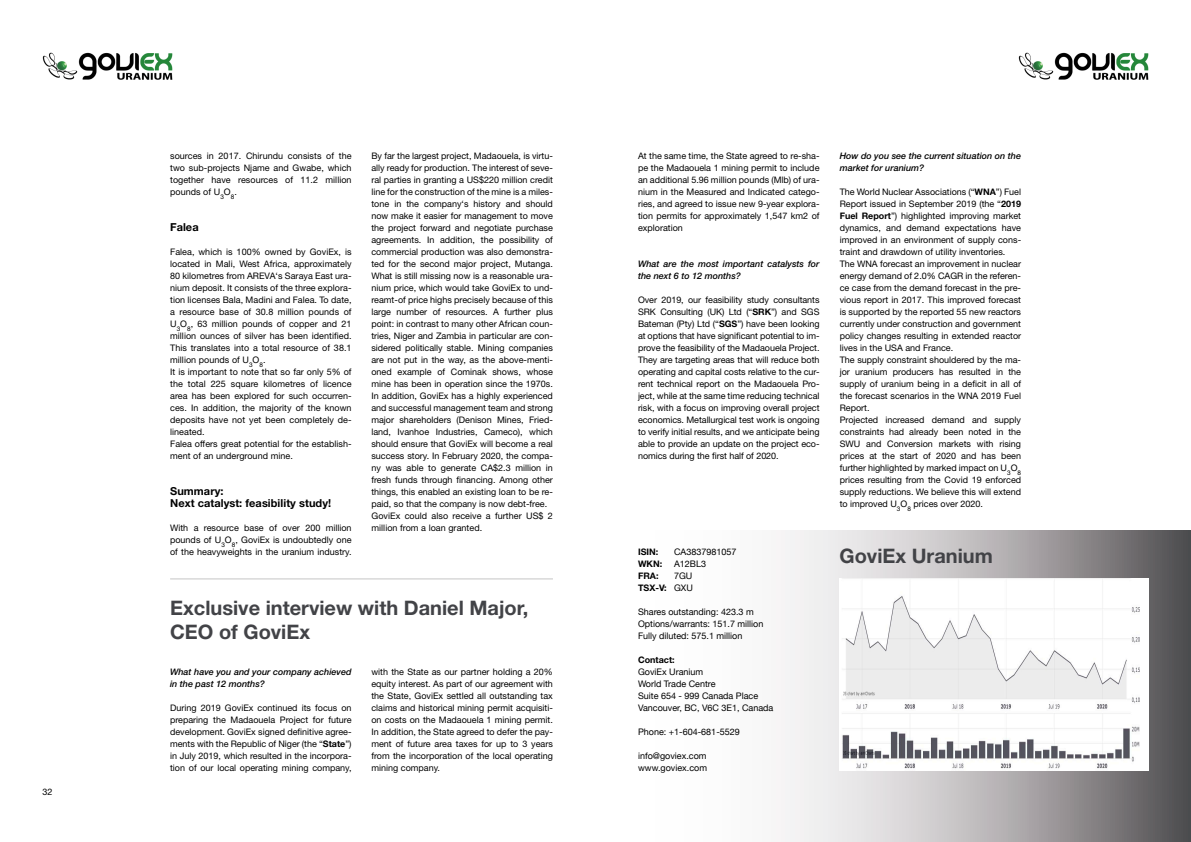
<style>
.page{position:relative;width:1191px;height:842px;background:#fff}
.page>*{position:absolute;margin:0;border:0;box-sizing:border-box;transform-origin:0 0}
.t1{font:700 20px/24px "Helvetica Neue";color:#424347}
.t2{font:700 11px/12px "Helvetica Neue";letter-spacing:.005em;color:#000}
.t3{font:9px/12px "Helvetica Neue";color:#000;text-align:justify}
.t4{font:9px/12px "Helvetica Neue";color:#000}
.t5{font:italic 500 9px/12px "Helvetica Neue";color:#000}
.t6{font:700 9px "Helvetica Neue";color:#000}
.s1{font-weight:700}
</style>
<div class="page">
<svg style="left:781px;top:531px;width:410px;height:311px"></svg>
<img style="left:1018px;top:52px;width:130px;height:28px">
<img style="left:43px;top:52px;width:129px;height:28px">
<img style="left:839px;top:579px;width:309px;height:192px">
<hr style="left:170px;top:579px;width:383px;height:1px;background:#c5c5c5">
<p class="t3" style="left:43px;top:785px;width:12px">32</p>
<p class="t3" style="left:170px;top:149px;width:183px">sources in 2017. Chirundu consists of the two sub-projects Njame and Gwabe, which together have resources of 11.2 million pounds of U<sub>3</sub>O<sub>8</sub>.</p>
<p class="t2" style="left:170px;top:221px;width:30px">Falea</p>
<p class="t3" style="left:170px;top:245px;width:183px;text-align:left">Falea, which is 100% owned by GoviEx, is located in Mali, West Africa, approximately 80 kilometres from AREVA‘s Saraya East ura&shy;nium deposit. It consists of the three explora&shy;tion licenses Bala, Madini and Falea. To date, a resource base of 30.8 million pounds of U<sub>3</sub>O<sub>8</sub>, 63 million pounds of copper and 21 million ounces of silver has been identified.<br>This translates into a total resource of 38.1 million pounds of U<sub>3</sub>O<sub>8</sub>.<br>It is important to note that so far only 5% of the total 225 square kilometres of licence area has been explored for such occurren&shy;ces. In addition, the majority of the known deposits have not yet been completely de&shy;lineated.<br>Falea offers great potential for the establish&shy;ment of an underground mine.</p>
<p class="t2" style="left:170px;top:485px;width:163px">Summary:<br>Next catalyst: feasibility study!</p>
<p class="t3" style="left:170px;top:521px;width:183px">With a resource base of over 200 million pounds of U<sub>3</sub>O<sub>8</sub>, GoviEx is undoubtedly one of the heavyweights in the uranium industry.</p>
<p class="t3" style="left:371px;top:149px;width:183px;text-align:left">By far the largest project, Madaouela, is virtu&shy;ally ready for production. The interest of seve&shy;ral parties in granting a US$220 million credit line for the construction of the mine is a miles&shy;tone in the company‘s history and should now make it easier for management to move the project forward and negotiate purchase agreements. In addition, the possibility of commercial production was also demonstra&shy;ted for the second major project, Mutanga.<br>What is still missing now is a reasonable ura&shy;nium price, which would take GoviEx to und&shy;reamt-of price highs precisely because of this large number of resources. A further plus point: in contrast to many other African coun&shy;tries, Niger and Zambia in particular are con&shy;sidered politically stable. Mining companies are not put in the way, as the above-menti&shy;oned example of Cominak shows, whose mine has been in operation since the 1970s.<br>In addition, GoviEx has a highly experienced and successful management team and strong major shareholders (Denison Mines, Fried&shy;land, Ivanhoe Industries, Cameco), which should ensure that GoviEx will become a real success story. In February 2020, the compa&shy;ny was able to generate CA$2.3 million in fresh funds through financing. Among other things, this enabled an existing loan to be re&shy;paid, so that the company is now debt-free.<br>GoviEx could also receive a further US$ 2 million from a loan granted.</p>
<h1 class="t1" style="left:170px;top:595px;width:360px">Exclusive interview with Daniel Major,<br>CEO of GoviEx</h1>
<p class="t3" style="left:371px;top:665px;width:183px">with the State as our partner holding a 20% equity interest. As part of our agreement with the State, GoviEx settled all outstanding tax claims and historical mining permit acquisiti&shy;on costs on the Madaouela 1 mining permit.<br>In addition, the State agreed to defer the pay&shy;ment of future area taxes for up to 3 years from the incorporation of the local operating mining company.</p>
<p class="t5" style="left:170px;top:666px;width:183px">What have you and your company achieved in the past 12 months?</p>
<p class="t3" style="left:170px;top:701px;width:183px">During 2019 GoviEx continued its focus on preparing the Madaouela Project for future development. GoviEx signed definitive agree&shy;ments with the Republic of Niger (the “<span class="s1">State</span>”) in July 2019, which resulted in the incorpora&shy;tion of our local operating mining company,</p>
<p class="t3" style="left:638px;top:149px;width:183px">At the same time, the State agreed to re-sha&shy;pe the Madaouela 1 mining permit to include an additional 5.96 million pounds (Mlb) of ura&shy;nium in the Measured and Indicated catego&shy;ries, and agreed to issue new 9-year explora&shy;tion permits for approximately 1,547 km2 of exploration</p>
<p class="t5" style="left:638px;top:257px;width:183px">What are the most important catalysts for the next 6 to 12 months?</p>
<p class="t3" style="left:638px;top:293px;width:183px">Over 2019, our feasibility study consultants SRK Consulting (UK) Ltd (“<span class="s1">SRK</span>”) and SGS Bateman (Pty) Ltd (“<span class="s1">SGS</span>”) have been looking at options that have significant potential to im&shy;prove the feasibility of the Madaouela Project.<br>They are targeting areas that will reduce both operating and capital costs relative to the cur&shy;rent technical report on the Madaouela Pro&shy;ject, while at the same time reducing technical risk, with a focus on improving overall project economics. Metallurgical test work is ongoing to verify initial results, and we anticipate being able to provide an update on the project eco&shy;nomics during the first half of 2020.</p>
<p class="t6" style="left:638px;top:546px;width:22px">ISIN:</p>
<p class="t4" style="left:674px;top:546px;width:64px">CA3837981057</p>
<p class="t6" style="left:638px;top:558px;width:26px">WKN:</p>
<p class="t4" style="left:674px;top:558px;width:34px">A12BL3</p>
<p class="t6" style="left:638px;top:570px;width:22px">FRA:</p>
<p class="t4" style="left:638px;top:570px;width:56px;text-align:right">7GU<br><span class="s1">TSX-V:</span> GXU</p>
<p class="t4" style="left:638px;top:606px;width:127px">Shares outstanding: 423.3 m<br>Options/warrants: 151.7 million<br>Fully diluted: 575.1 million</p>
<p class="t6" style="left:638px;top:654px;width:38px">Contact:</p>
<p class="t4" style="left:638px;top:666px;width:137px">GoviEx Uranium<br>World Trade Centre<br>Suite 654 - 999 Canada Place<br>Vancouver, BC, V6C 3E1, Canada</p>
<p class="t4" style="left:638px;top:726px;width:103px">Phone: +1-604-681-5529</p>
<p class="t4" style="left:638px;top:750px;width:70px">info@goviex.com www.goviex.com</p>
<p class="t5" style="left:839px;top:149px;width:183px">How do you see the current situation on the market for uranium?</p>
<p class="t3" style="left:839px;top:185px;width:183px;text-align:left">The World Nuclear Associations (“<span class="s1">WNA</span>”) Fuel Report issued in September 2019 (the “<span class="s1">2019<br>Fuel Report</span>”) highlighted improving market dynamics, and demand expectations have improved in an environment of supply cons&shy;traint and drawdown of utility inventories.<br>The WNA forecast an improvement in nuclear energy demand of 2.0% CAGR in the referen&shy;ce case from the demand forecast in the pre&shy;vious report in 2017. This improved forecast is supported by the reported 55 new reactors currently under construction and government policy changes resulting in extended reactor lives in the USA and France.<br>The supply constraint shouldered by the ma&shy;jor uranium producers has resulted in the supply of uranium being in a deficit in all of the forecast scenarios in the WNA 2019 Fuel Report.<br>Projected increased demand and supply constraints had already been noted in the SWU and Conversion markets with rising prices at the start of 2020 and has been further highlighted by marked impact on U<sub>3</sub>O<sub>8 </sub>prices resulting from the Covid 19 enforced supply reductions. We believe this will extend to improved U<sub>3</sub>O<sub>8</sub> prices over 2020.</p>
<h1 class="t1" style="left:839px;top:543px;width:155px">GoviEx Uranium</h1>
</div>
